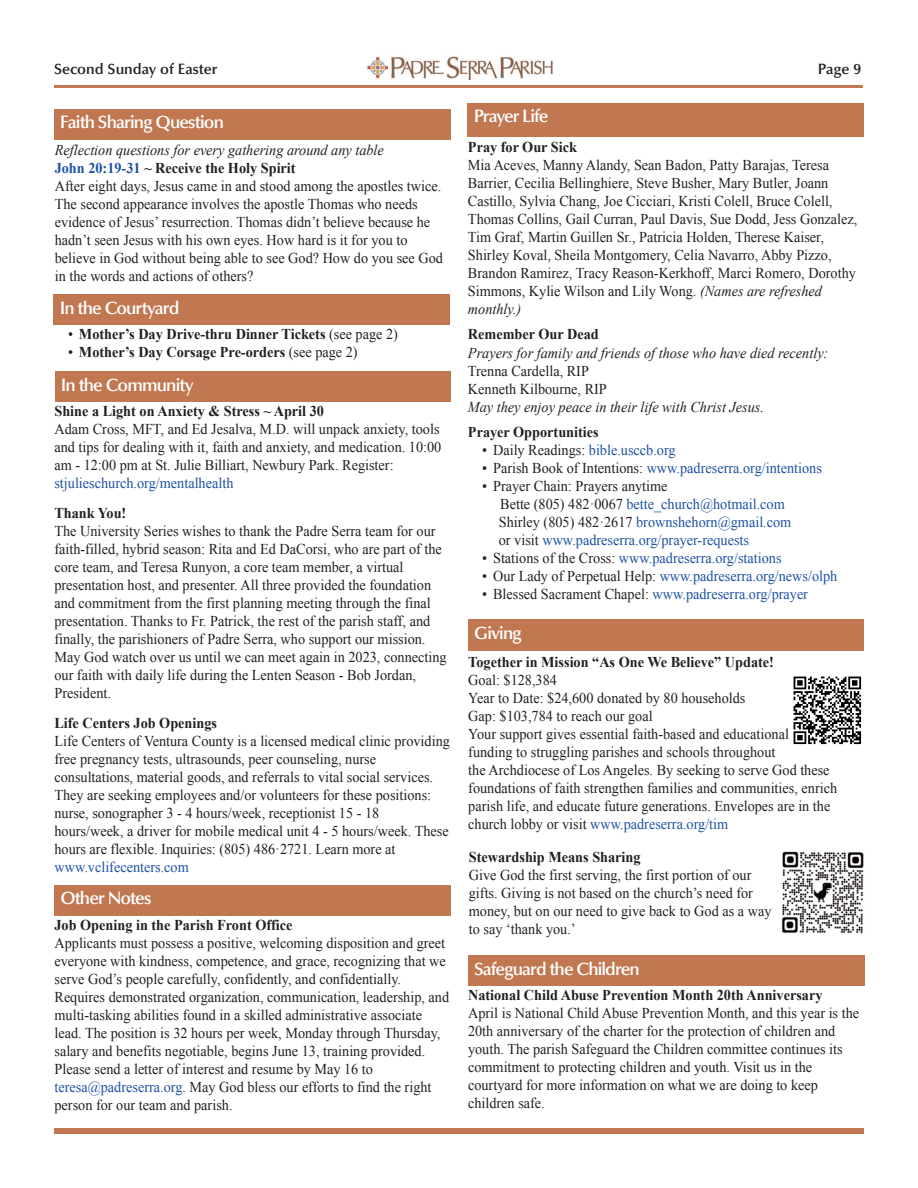
<style>
.page{position:relative;width:918px;height:1188px;background:#fff}
.page>*{position:absolute;margin:0;border:0;box-sizing:border-box;transform-origin:0 0}
.t1{font:600 18px "Optima LT Std";letter-spacing:-.05em;color:#fff}
.t2{font:15px/18px "Times New Roman";color:#231f20;scale:.95 1}
.t3{font:15px/18px "Times New Roman";color:#1e51a3;scale:.95 1}
.t4{font:700 15px "Times New Roman";color:#231f20;scale:.95 1}
.t5{font:italic 15px "Times New Roman";color:#231f20;scale:.95 1}
.t6{font:600 15px "Optima LT Std";color:#231f20}
.s1{font-style:italic}
.s2{font-weight:700;color:#1e51a3}
.s3{font-weight:700}
.s4{font-weight:400}
.s5{color:#1e51a3}
.s6{color:#231f20}
</style>
<div class="page">
<hr style="left:54px;top:85px;width:809px;height:3px;background:#c17750">
<img style="left:367px;top:56px;width:186px;height:24px">
<div style="left:54px;top:1128px;width:810px;height:6px;background:#c17750"></div>
<div style="left:468px;top:103px;width:396px;height:34px;background:#c17750"></div>
<div style="left:54px;top:109px;width:397px;height:30px;background:#c17750"></div>
<div style="left:468px;top:619px;width:396px;height:32px;background:#c17750"></div>
<div style="left:55px;top:372px;width:396px;height:30px;background:#c17750"></div>
<div style="left:468px;top:955px;width:396px;height:31px;background:#c17750"></div>
<div style="left:54px;top:295px;width:396px;height:30px;background:#c17750"></div>
<div style="left:54px;top:885px;width:397px;height:31px;background:#c17750"></div>
<img style="left:781px;top:852px;width:83px;height:82px">
<img style="left:793px;top:676px;width:69px;height:69px">
<p class="t6" style="left:54px;top:63px;width:165px">Second Sunday of Easter</p>
<p class="t6" style="left:818px;top:63px;width:45px">Page 9</p>
<p class="t1" style="left:60px;top:115px;width:166px">Faith Sharing Question</p>
<p class="t2" style="left:55px;top:141px;width:410px"><span class="s1">Reflection questions for every gathering around any table<br></span><span class="s2">John 20:19-31</span> <span class="s3">~ Receive the Holy Spirit<br></span>After eight days, Jesus came in and stood among the apostles twice.<br>The second appearance involves the apostle Thomas who needs evidence of Jesus’ resurrection. Thomas didn’t believe because he hadn’t seen Jesus with his own eyes. How hard is it for you to believe in God without being able to see God? How do you see God in the words and actions of others?</p>
<p class="t1" style="left:60px;top:301px;width:121px">In the Courtyard</p>
<p class="t4" style="left:68px;top:326px;width:349px"><span class="s4">•</span> Mother’s Day Drive-thru Dinner Tickets <span class="s4">(see page 2)</span></p>
<p class="t4" style="left:68px;top:344px;width:306px"><span class="s4">•</span> Mother’s Day Corsage Pre-orders <span class="s4">(see page 2)</span></p>
<p class="t1" style="left:61px;top:378px;width:135px">In the Community</p>
<p class="t4" style="left:54px;top:403px;width:285px">Shine a Light on Anxiety &amp; Stress ~ April 30</p>
<p class="t2" style="left:54px;top:420px;width:409px">Adam Cross, MFT, and Ed Jesalva, M.D. will unpack anxiety, tools and tips for dealing with it, faith and anxiety, and medication. 10:00 am - 12:00 pm at St. Julie Billiart, Newbury Park. Register:</p>
<p class="t3" style="left:54px;top:474px;width:190px">stjulieschurch.org/mentalhealth</p>
<p class="t4" style="left:54px;top:505px;width:77px">Thank You!</p>
<p class="t2" style="left:54px;top:522px;width:414px">The University Series wishes to thank the Padre Serra team for our faith-filled, hybrid season: Rita and Ed DaCorsi, who are part of the core team, and Teresa Runyon, a core team member, a virtual presentation host, and presenter. All three provided the foundation and commitment from the first planning meeting through the final presentation. Thanks to Fr. Patrick, the rest of the parish staff, and finally, the parishioners of Padre Serra, who support our mission.<br>May God watch over us until we can meet again in 2023, connecting our faith with daily life during the Lenten Season - Bob Jordan, President.</p>
<p class="t4" style="left:54px;top:715px;width:173px">Life Centers Job Openings</p>
<p class="t2" style="left:54px;top:732px;width:418px">Life Centers of Ventura County is a licensed medical clinic providing free pregnancy tests, ultrasounds, peer counseling, nurse consultations, material goods, and referrals to vital social services.<br>They are seeking employees and/or volunteers for these positions: nurse, sonographer 3 - 4 hours/week, receptionist 15 - 18 hours/week, a driver for mobile medical unit 4 - 5 hours/week. These hours are flexible. Inquiries: (805) 486·2721. Learn more at</p>
<p class="t3" style="left:54px;top:858px;width:143px">www.vclifecenters.com</p>
<p class="t1" style="left:60px;top:891px;width:92px">Other Notes</p>
<p class="t4" style="left:54px;top:916px;width:252px">Job Opening in the Parish Front Office</p>
<p class="t2" style="left:54px;top:934px;width:417px">Applicants must possess a positive, welcoming disposition and greet everyone with kindness, competence, and grace, recognizing that we serve God’s people carefully, confidently, and confidentially.<br>Requires demonstrated organization, communication, leadership, and multi-tasking abilities found in a skilled administrative associate lead. The position is 32 hours per week, Monday through Thursday, salary and benefits negotiable, begins June 13, training provided.<br>Please send a letter of interest and resume by May 16 to <span class="s5">teresa@padreserra.org</span>. May God bless our efforts to find the right person for our team and parish.</p>
<p class="t1" style="left:474px;top:109px;width:76px">Prayer Life</p>
<p class="t4" style="left:468px;top:138px;width:116px">Pray for Our Sick</p>
<p class="t2" style="left:468px;top:156px;width:411px">Mia Aceves, Manny Alandy, Sean Badon, Patty Barajas, Teresa Barrier, Cecilia Bellinghiere, Steve Busher, Mary Butler, Joann Castillo, Sylvia Chang, Joe Cicciari, Kristi Colell, Bruce Colell, Thomas Collins, Gail Curran, Paul Davis, Sue Dodd, Jess Gonzalez, Tim Graf, Martin Guillen Sr., Patricia Holden, Therese Kaiser, Shirley Koval, Sheila Montgomery, Celia Navarro, Abby Pizzo, Brandon Ramirez, Tracy Reason-Kerkhoff, Marci Romero, Dorothy Simmons, Kylie Wilson and Lily Wong. <span class="s1">(Names are refreshed monthly.)</span></p>
<p class="t4" style="left:468px;top:326px;width:139px">Remember Our Dead</p>
<p class="t5" style="left:468px;top:344px;width:381px">Prayers for family and friends of those who have died recently:</p>
<p class="t2" style="left:468px;top:361px;width:148px">Trenna Cardella, RIP<br>Kenneth Kilbourne, RIP</p>
<p class="t5" style="left:468px;top:398px;width:313px">May they enjoy peace in their life with Christ Jesus.</p>
<p class="t4" style="left:468px;top:423px;width:139px">Prayer Opportunities</p>
<p class="t2" style="left:482px;top:441px;width:205px">• Daily Readings: <span class="s5">bible.usccb.org</span></p>
<p class="t3" style="left:482px;top:459px;width:359px"><span class="s6">• Parish Book of Intentions:</span> www.padreserra.org/intentions</p>
<p class="t3" style="left:499px;top:477px;width:309px;text-indent:-17px"><span class="s6">• Prayer Chain: Prayers anytime<br>Bette (805) 482·0067</span> bette_church@hotmail.com <span class="s6">Shirley (805) 482·2617</span> brownshehorn@gmail.com <span class="s6">or visit</span> www.padreserra.org/prayer-requests</p>
<p class="t3" style="left:482px;top:549px;width:317px"><span class="s6">• Stations of the Cross:</span> www.padreserra.org/stations</p>
<p class="t3" style="left:482px;top:567px;width:375px"><span class="s6">• Our Lady of Perpetual Help:</span> www.padreserra.org/news/olph</p>
<p class="t3" style="left:482px;top:585px;width:344px"><span class="s6">• Blessed Sacrament Chapel:</span> www.padreserra.org/prayer</p>
<p class="t1" style="left:474px;top:625px;width:49px">Giving</p>
<p class="t4" style="left:468px;top:654px;width:323px">Together in Mission “As One We Believe” Update!</p>
<p class="t2" style="left:468px;top:671px;width:390px">Goal: $128,384<br>Year to Date: $24,600 donated by 80 households<br>Gap: $103,784 to reach our goal<br>Your support gives essential faith-based and educational<br>funding to struggling parishes and schools throughout<br>the Archdiocese of Los Angeles. By seeking to serve God these foundations of faith strengthen families and communities, enrich parish life, and educate future generations. Envelopes are in the church lobby or visit <span class="s5">www.padreserra.org/tim</span></p>
<p class="t4" style="left:469px;top:849px;width:182px">Stewardship Means Sharing</p>
<p class="t2" style="left:469px;top:866px;width:320px">Give God the first serving, the first portion of our gifts. Giving is not based on the church’s need for money, but on our need to give back to God as a way to say ‘thank you.’</p>
<p class="t1" style="left:474px;top:961px;width:167px">Safeguard the Children</p>
<p class="t4" style="left:468px;top:986px;width:375px">National Child Abuse Prevention Month 20th Anniversary</p>
<p class="t2" style="left:468px;top:1004px;width:413px">April is National Child Abuse Prevention Month, and this year is the 20th anniversary of the charter for the protection of children and youth. The parish Safeguard the Children committee continues its commitment to protecting children and youth. Visit us in the courtyard for more information on what we are doing to keep children safe.</p>
</div>
